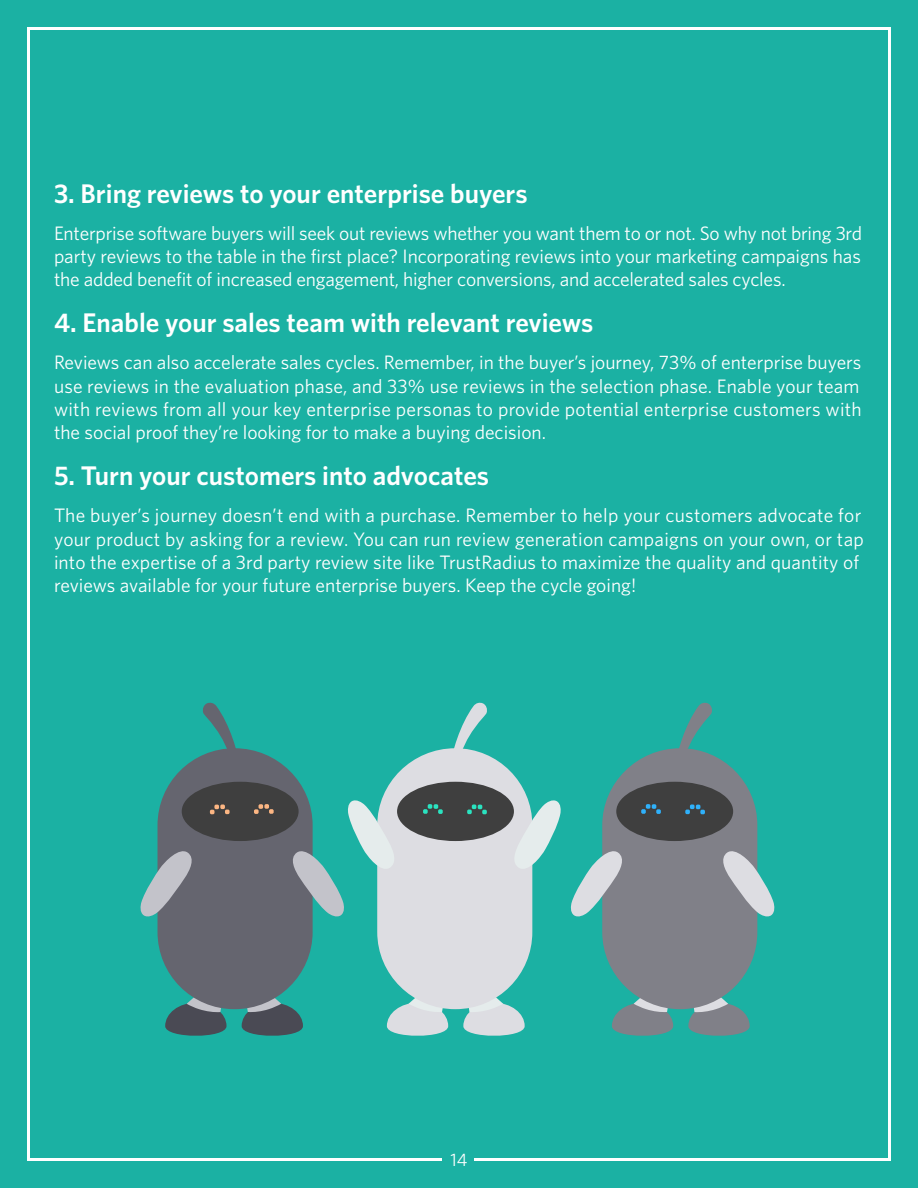
<style>
.page{position:relative;width:918px;height:1188px;background:#1bb1a3}
.page>*{position:absolute;margin:0;border:0;box-sizing:border-box;transform-origin:0 0}
.Subheader{font:600 27px "Whitney";color:#fff}
.Body{font:19.5px/23.4px "Whitney";color:#fff;text-align:justify}
.t1{font:18px "Whitney";color:#fff}
</style>
<div class="page">
<svg style="left:387px;top:993px;width:61px;height:43px"></svg>
<svg style="left:463px;top:989px;width:62px;height:47px"></svg>
<svg style="left:454px;top:702px;width:33px;height:53px"></svg>
<div style="left:377px;top:748px;width:155px;height:261px;background:#dddde2;border-radius:77px"></div>
<div style="left:397px;top:782px;width:117px;height:59px;background:#3f3f3f;border-radius:50%"></div>
<svg style="left:511px;top:799px;width:50px;height:74px"></svg>
<svg style="left:467px;top:804px;width:20px;height:10px"></svg>
<svg style="left:423px;top:804px;width:20px;height:10px"></svg>
<svg style="left:242px;top:998px;width:61px;height:38px"></svg>
<svg style="left:165px;top:989px;width:62px;height:47px"></svg>
<svg style="left:203px;top:702px;width:33px;height:53px"></svg>
<div style="left:158px;top:748px;width:155px;height:261px;background:#65656f;border-radius:77px"></div>
<div style="left:182px;top:782px;width:117px;height:59px;background:#3f3f3f;border-radius:50%"></div>
<svg style="left:289px;top:799px;width:109px;height:119px"></svg>
<svg style="left:140px;top:847px;width:52px;height:71px"></svg>
<svg style="left:210px;top:804px;width:20px;height:10px"></svg>
<svg style="left:254px;top:804px;width:20px;height:10px"></svg>
<svg style="left:612px;top:995px;width:61px;height:41px"></svg>
<svg style="left:688px;top:989px;width:62px;height:47px"></svg>
<svg style="left:679px;top:702px;width:33px;height:53px"></svg>
<div style="left:602px;top:748px;width:155px;height:261px;background:#808088;border-radius:77px"></div>
<div style="left:616px;top:782px;width:117px;height:59px;background:#3f3f3f;border-radius:50%"></div>
<svg style="left:570px;top:847px;width:52px;height:71px"></svg>
<svg style="left:723px;top:847px;width:52px;height:71px"></svg>
<svg style="left:685px;top:804px;width:20px;height:10px"></svg>
<svg style="left:641px;top:804px;width:20px;height:10px"></svg>
<p class="Subheader" style="left:54px;top:175px;width:475px">3. Bring reviews to your enterprise buyers</p>
<p class="Body" style="left:54px;top:221px;width:810px">Enterprise software buyers will seek out reviews whether you want them to or not. So why not bring 3rd party reviews to the table in the first place? Incorporating reviews into your marketing campaigns has the added benefit of increased engagement, higher conversions, and accelerated sales cycles.</p>
<p class="Subheader" style="left:54px;top:305px;width:541px">4. Enable your sales team with relevant reviews</p>
<p class="Body" style="left:54px;top:350px;width:809px">Reviews can also accelerate sales cycles. Remember, in the buyer’s journey, 73% of enterprise buyers use reviews in the evaluation phase, and 33% use reviews in the selection phase. Enable your team with reviews from all your key enterprise personas to provide potential enterprise customers with the social proof they’re looking for to make a buying decision.</p>
<p class="Subheader" style="left:54px;top:458px;width:437px">5. Turn your customers into advocates</p>
<p class="Body" style="left:54px;top:503px;width:811px;text-align:left">The buyer’s journey doesn’t end with a purchase. Remember to help your customers advocate for your product by asking for a review. You can run review generation campaigns on your own, or tap into the expertise of a 3rd party review site like TrustRadius to maximize the quality and quantity of reviews available for your future enterprise buyers. Keep the cycle going!</p>
<p class="t1" style="left:450px;top:1148px;width:19px">14</p>
</div>
